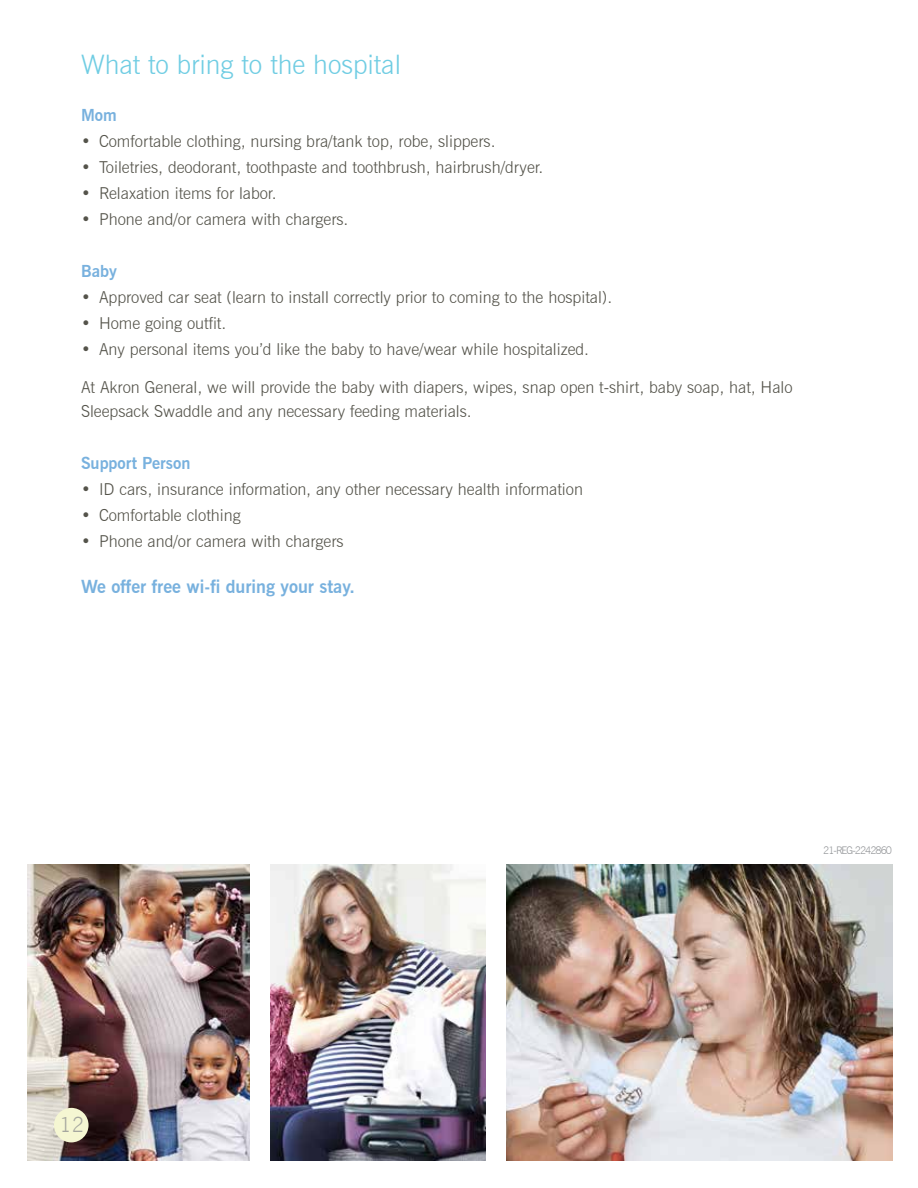
<style>
.page{position:relative;width:918px;height:1188px;background:#fff}
.page>*{position:absolute;margin:0;border:0;box-sizing:border-box;transform-origin:0 0}
.t1{font:300 26.85px "News Gothic BT";color:#70cde3}
.t2{font:21px "News Gothic BT";color:#a6a79f}
.t3{font:300 20.85px "News Gothic BT";color:#a6a79f}
.t4{font:700 18px "News Gothic BT";color:#78b1de}
.t5{font:300 16.5px/23.9px "News Gothic BT";color:#54534a}
.t6{font:700 16.5px "News Gothic BT";color:#78b1de}
.t7{font:300 10.5px "News Gothic BT";letter-spacing:-.1em;color:#939598}
</style>
<div class="page">
<img style="left:27px;top:864px;width:223px;height:297px">
<img style="left:506px;top:864px;width:386px;height:297px">
<img style="left:270px;top:864px;width:216px;height:297px">
<div style="left:54px;top:1108px;width:35px;height:34px;background:#f5f6d2;border-radius:50%"></div>
<h1 class="t1" style="left:81px;top:49px;width:322px">What to bring to the hospital</h1>
<p class="t6" style="left:81px;top:105px;width:37px">Mom</p>
<p class="t5" style="left:81px;top:129px;width:416px">• Comfortable clothing, nursing bra/tank top, robe, slippers.</p>
<p class="t5" style="left:81px;top:155px;width:464px">• Toiletries, deodorant, toothpaste and toothbrush, hairbrush/dryer.</p>
<p class="t5" style="left:81px;top:181px;width:197px">• Relaxation items for labor.</p>
<p class="t5" style="left:81px;top:207px;width:269px">• Phone and/or camera with chargers.</p>
<p class="t6" style="left:81px;top:261px;width:38px">Baby</p>
<p class="t5" style="left:81px;top:285px;width:533px">• Approved car seat (learn to install correctly prior to coming to the hospital).</p>
<p class="t5" style="left:81px;top:311px;width:147px">• Home going outfit.</p>
<p class="t5" style="left:81px;top:338px;width:510px">• Any personal items you’d like the baby to have/wear while hospitalized.</p>
<p class="t5" style="left:81px;top:375px;width:713px">At Akron General, we will provide the baby with diapers, wipes, snap open t-shirt, baby soap, hat, Halo<br>Sleepsack Swaddle and any necessary feeding materials.</p>
<p class="t6" style="left:81px;top:453px;width:111px">Support Person</p>
<p class="t5" style="left:81px;top:477px;width:504px">• ID cars, insurance information, any other necessary health information</p>
<p class="t5" style="left:81px;top:503px;width:161px">• Comfortable clothing</p>
<p class="t5" style="left:81px;top:529px;width:264px">• Phone and/or camera with chargers</p>
<p class="t4" style="left:81px;top:575px;width:275px">We offer free wi-fi during your stay.</p>
<p class="t7" style="left:823px;top:843px;width:70px">21-REG-2242860</p>
<p class="t3" style="left:59px;top:1112px;width:26px">12</p>
<p class="t2" style="left:47px;top:1114px;width:27px">12</p>
</div>
